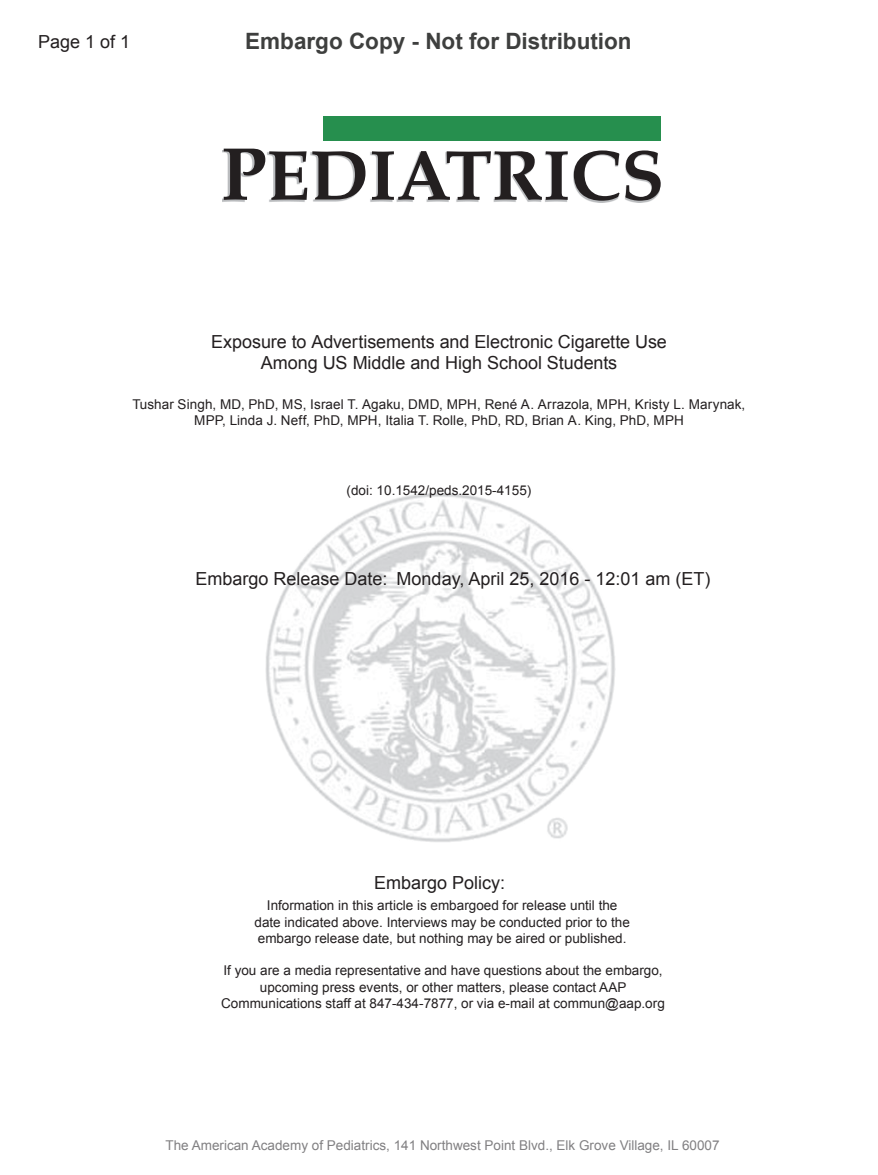
<style>
.page{position:relative;width:878px;height:1175px;background:#fff}
.page>*{position:absolute;margin:0;border:0;box-sizing:border-box;transform-origin:0 0}
.t1{font:700 22.5px "Arial";color:#3e3f3e}
.t2{font:18px/21px "Arial";color:#231f20;text-align:center}
.t3{font:13.5px/16.5px "Arial";color:#231f20;text-align:center}
.t4{font:13.5px "Arial";color:#818082}
</style>
<div class="page">
<img style="left:265px;top:493px;width:350px;height:349px">
<img style="left:222px;top:150px;width:428px;height:52px">
<svg style="left:224px;top:149px;width:436px;height:52px"></svg>
<div style="left:322px;top:117px;width:338px;height:24px;background:#268f4e"></div>
<h2 class="t2" style="left:38px;top:31px;width:94px">Page 1 of 1</h2>
<h1 class="t1" style="left:245px;top:28px;width:388px">Embargo Copy - Not for Distribution</h1>
<h2 class="t2" style="left:211px;top:331px;width:457px">Exposure to Advertisements and Electronic Cigarette Use<br>Among US Middle and High School Students</h2>
<p class="t3" style="left:132px;top:396px;width:614px">Tushar Singh, MD, PhD, MS, Israel T. Agaku, DMD, MPH, René A. Arrazola, MPH, Kristy L. Marynak,<br>MPP, Linda J. Neff, PhD, MPH, Italia T. Rolle, PhD, RD, Brian A. King, PhD, MPH</p>
<p class="t3" style="left:346px;top:481px;width:186px">(doi: 10.1542/peds.2015-4155)</p>
<h2 class="t2" style="left:195px;top:568px;width:516px">Embargo Release Date: Monday, April 25, 2016 - 12:01 am (ET)</h2>
<h2 class="t2" style="left:374px;top:872px;width:133px">Embargo Policy:</h2>
<p class="t3" style="left:254px;top:897px;width:377px">Information in this article is embargoed for release until the date indicated above. Interviews may be conducted prior to the embargo release date, but nothing may be aired or published.</p>
<p class="t3" style="left:221px;top:962px;width:445px">If you are a media representative and have questions about the embargo, upcoming press events, or other matters, please contact AAP<br>Communications staff at 847-434-7877, or via e-mail at commun@aap.org</p>
<p class="t4" style="left:165px;top:1138px;width:555px">The American Academy of Pediatrics, 141 Northwest Point Blvd., Elk Grove Village, IL 60007</p>
</div>
